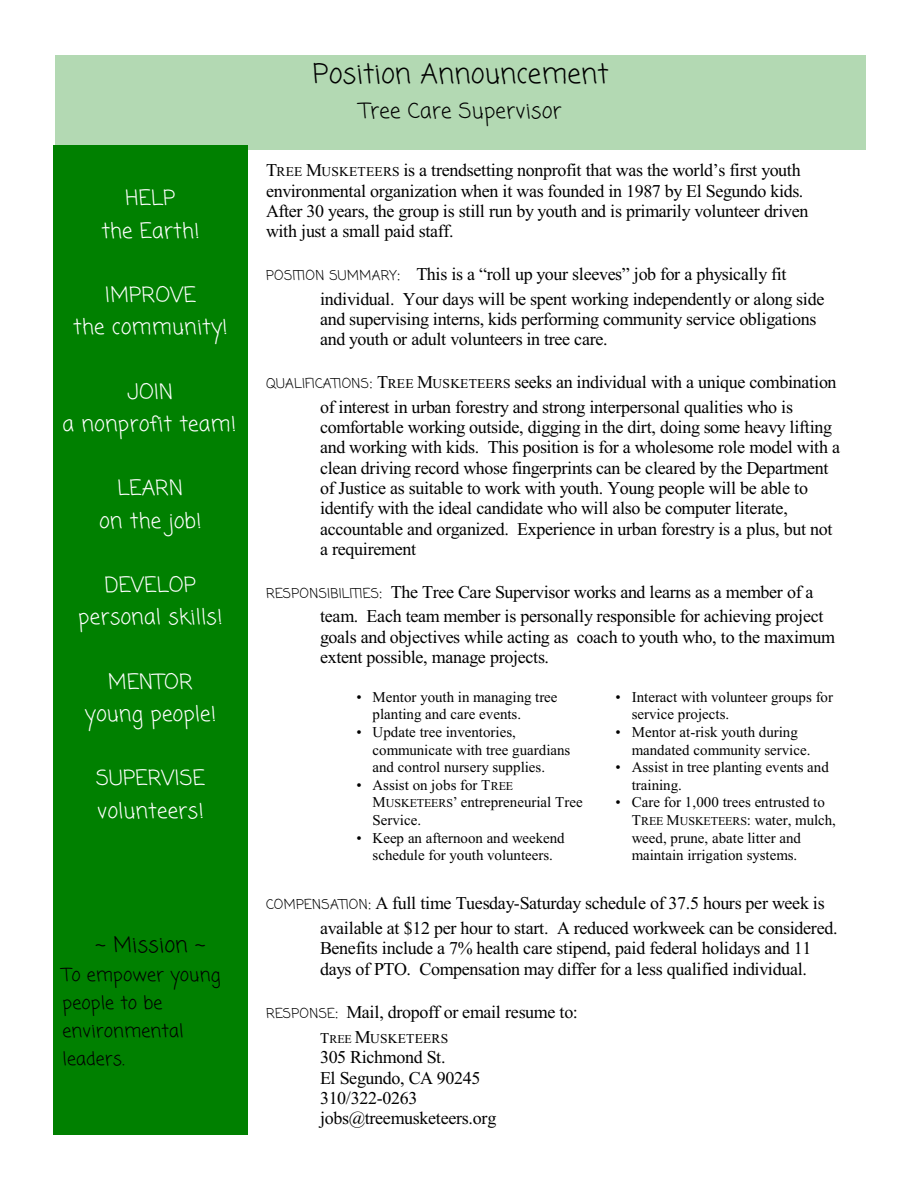
<style>
.page{position:relative;width:918px;height:1188px;background:#fff}
.page>*{position:absolute;margin:0;border:0;box-sizing:border-box;transform-origin:0 0}
.t1{font:27px "Coming Soon";letter-spacing:.01em;color:#000}
.t2{font:21px/32.2px "Coming Soon";letter-spacing:.01em;color:#fff;text-align:center}
.t3{font:21px "Coming Soon";letter-spacing:.01em;color:#000}
.t4{font:18px/20.4px "Times New Roman";letter-spacing:-.02em;color:#000}
.t5{font:18px/27.8px "Coming Soon";letter-spacing:.01em;color:#000}
.t6{font:15px/17.7px "Times New Roman";color:#000}
.t7{font:13.5px "Times New Roman";letter-spacing:.015em;color:#000}
.s1{font-size:13.5px}
.s2{font-family:"Coming Soon";font-size:13.5px}
.s3{font-family:"Coming Soon"}
.s4{font-size:12px}
.s5{font-size:15px}
.s6{font-size:18px}
</style>
<div class="page">
<div style="left:55px;top:55px;width:811px;height:95px;background:#b3d9b3"></div>
<div style="left:54px;top:145px;width:194px;height:990px;background:#008000"></div>
<p class="t2" style="left:101px;top:186px;width:100px">HELP<br>the Earth!</p>
<p class="t2" style="left:73px;top:282px;width:156px">IMPROVE<br>the community!</p>
<p class="t2" style="left:63px;top:379px;width:175px">JOIN<br>a nonprofit team!</p>
<p class="t2" style="left:99px;top:476px;width:104px">LEARN<br>on the job!</p>
<p class="t2" style="left:78px;top:572px;width:146px">DEVELOP personal skills!</p>
<p class="t2" style="left:85px;top:669px;width:133px">MENTOR young people!</p>
<p class="t2" style="left:96px;top:766px;width:110px;text-align:left">SUPERVISE volunteers!</p>
<p class="t3" style="left:96px;top:936px;width:111px">~ Mission ~</p>
<p class="t5" style="left:63px;top:964px;width:159px">To empower young people to be environmental leaders.</p>
<h1 class="t1" style="left:313px;top:62px;width:297px">Position Announcement</h1>
<p class="t3" style="left:360px;top:102px;width:203px">Tree Care Supervisor</p>
<p class="t4" style="left:266px;top:162px;width:544px">T<span class="s1">REE</span> M<span class="s1">USKETEERS</span> is a trendsetting nonprofit that was the world’s first youth environmental organization when it was founded in 1987 by El Segundo kids.<br>After 30 years, the group is still run by youth and is primarily volunteer driven with just a small paid staff.</p>
<p class="t4" style="left:320px;top:263px;width:506px;line-height:24.6px;text-indent:-54px"><span class="s2">POSITION SUMMARY</span><span class="s3">:</span> This is a “roll up your sleeves” job for a physically fit individual. Your days will be spent working independently or along side</p>
<p class="t4" style="left:320px;top:311px;width:498px">and supervising interns, kids performing community service obligations and youth or adult volunteers in tree care.</p>
<p class="t4" style="left:266px;top:371px;width:572px;line-height:24.6px;text-align:center"><span class="s2">QUALIFICATIONS</span><span class="s3">:</span> T<span class="s1">REE</span> M<span class="s1">USKETEERS</span> seeks an individual with a unique combination of interest in urban forestry and strong interpersonal qualities who is</p>
<p class="t4" style="left:320px;top:419px;width:522px">comfortable working outside, digging in the dirt, doing some heavy lifting and working with kids. This position is for a wholesome role model with a clean driving record whose fingerprints can be cleared by the Department of Justice as suitable to work with youth. Young people will be able to identify with the ideal candidate who will also be computer literate, accountable and organized. Experience in urban forestry is a plus, but not a requirement</p>
<p class="t4" style="left:320px;top:581px;width:505px;line-height:24.6px;text-indent:-54px"><span class="s2">RESPONSIBILITIES</span><span class="s3">:</span> The Tree Care Supervisor works and learns as a member of a team. Each team member is personally responsible for achieving project</p>
<p class="t4" style="left:320px;top:628px;width:517px">goals and objectives while acting as coach to youth who, to the maximum extent possible, manage projects.</p>
<p class="t6" style="left:373px;top:689px;width:186px;text-indent:-16px">• Mentor youth in managing tree planting and care events.</p>
<p class="t6" style="left:373px;top:724px;width:199px;text-indent:-16px">• Update tree inventories, communicate with tree guardians and control nursery supplies.</p>
<p class="t6" style="left:373px;top:777px;width:212px;text-indent:-16px">• Assist on jobs for T<span class="s4">REE<br></span>M<span class="s4">USKETEERS</span>’ entrepreneurial Tree<br>Service.</p>
<p class="t6" style="left:356px;top:830px;width:210px;text-align:center">• Keep an afternoon and weekend schedule for youth volunteers.</p>
<p class="t6" style="left:632px;top:689px;width:203px;text-indent:-16px">• Interact with volunteer groups for service projects.</p>
<p class="t6" style="left:632px;top:724px;width:180px;text-indent:-16px">• Mentor at-risk youth during mandated community service.</p>
<p class="t6" style="left:632px;top:760px;width:199px;text-indent:-16px">• Assist in tree planting events and training.</p>
<p class="t6" style="left:632px;top:795px;width:206px;text-indent:-16px">• Care for 1,000 trees entrusted to<br>T<span class="s4">REE</span> M<span class="s4">USKETEERS</span>: water, mulch, weed, prune, abate litter and maintain irrigation systems.</p>
<p class="t4" style="left:320px;top:893px;width:519px;line-height:24.6px;text-indent:-54px"><span class="s2">COMPENSATION</span><span class="s3">:</span> A full time Tuesday-Saturday schedule of 37.5 hours per week is available at $12 per hour to start. A reduced workweek can be considered.</p>
<p class="t4" style="left:320px;top:940px;width:493px">Benefits include a 7% health care stipend, paid federal holidays and 11 days of PTO. Compensation may differ for a less qualified individual.</p>
<p class="t4" style="left:266px;top:1004px;width:313px"><span class="s2">RESPONSE</span><span class="s3">:</span> Mail, dropoff or email resume to:</p>
<p class="t7" style="left:320px;top:1034px;width:130px"><span class="s5">T</span><span class="s4">REE</span> <span class="s6">M</span>USKETEERS</p>
<p class="t4" style="left:320px;top:1049px;width:178px">305 Richmond St.<br>El Segundo, CA 90245<br>310/322-0263 jobs@treemusketeers.org</p>
</div>
